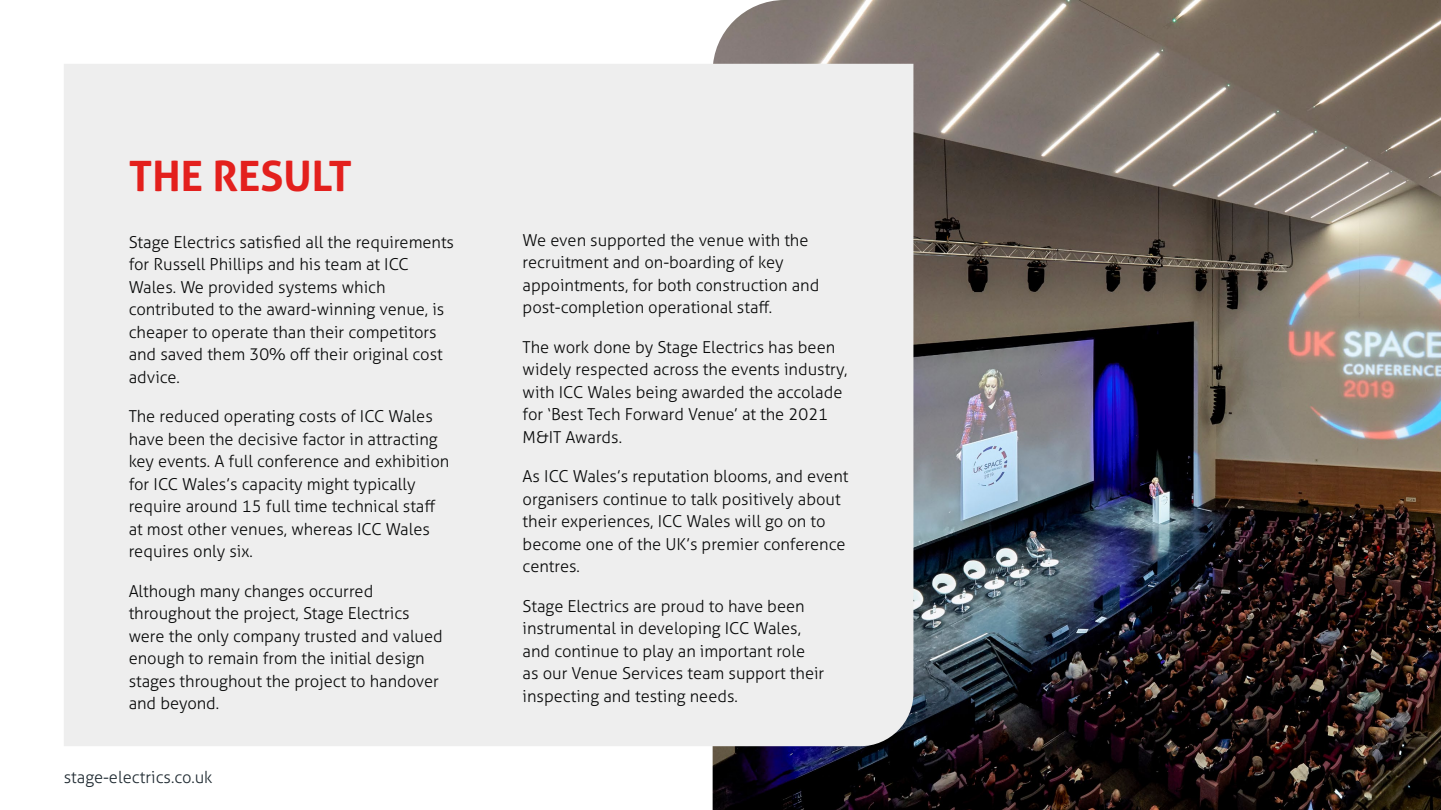
<style>
.page{position:relative;width:1441px;height:810px;background:#fff}
.page>*{position:absolute;margin:0;border:0;box-sizing:border-box;transform-origin:0 0}
.t1{font:700 42px "Aller";color:#e3201d}
.t2{font:300 16.5px/22.5px "Aller";color:#090a0a}
.t3{font:300 16.5px "Aller";color:#202b32}
</style>
<div class="page">
<img style="left:712px;top:0;width:728px;height:810px">
<div style="left:64px;top:64px;width:849px;height:682px;background:#eee"></div>
<h1 class="t1" style="left:129px;top:150px;width:225px">THE RESULT</h1>
<p class="t2" style="left:129px;top:231px;width:327px">Stage Electrics satisfied all the requirements for Russell Phillips and his team at ICC Wales. We provided systems which contributed to the award-winning venue, is cheaper to operate than their competitors and saved them 30% off their original cost advice.</p>
<p class="t2" style="left:129px;top:405px;width:322px">The reduced operating costs of ICC Wales have been the decisive factor in attracting key events. A full conference and exhibition for ICC Wales’s capacity might typically require around 15 full time technical staff at most other venues, whereas ICC Wales requires only six.</p>
<p class="t2" style="left:129px;top:580px;width:316px">Although many changes occurred throughout the project, Stage Electrics were the only company trusted and valued enough to remain from the initial design stages throughout the project to handover and beyond.</p>
<p class="t3" style="left:64px;top:766px;width:150px">stage-electrics.co.uk</p>
<p class="t2" style="left:522px;top:228px;width:298px">We even supported the venue with the recruitment and on-boarding of key appointments, for both construction and post-completion operational staff.</p>
<p class="t2" style="left:522px;top:335px;width:326px">The work done by Stage Electrics has been widely respected across the events industry, with ICC Wales being awarded the accolade for ‘Best Tech Forward Venue’ at the 2021<br>M&amp;IT Awards.</p>
<p class="t2" style="left:522px;top:465px;width:327px">As ICC Wales’s reputation blooms, and event organisers continue to talk positively about their experiences, ICC Wales will go on to become one of the UK’s premier conference centres.</p>
<p class="t2" style="left:522px;top:595px;width:303px">Stage Electrics are proud to have been instrumental in developing ICC Wales, and continue to play an important role as our Venue Services team support their inspecting and testing needs.</p>
</div>
